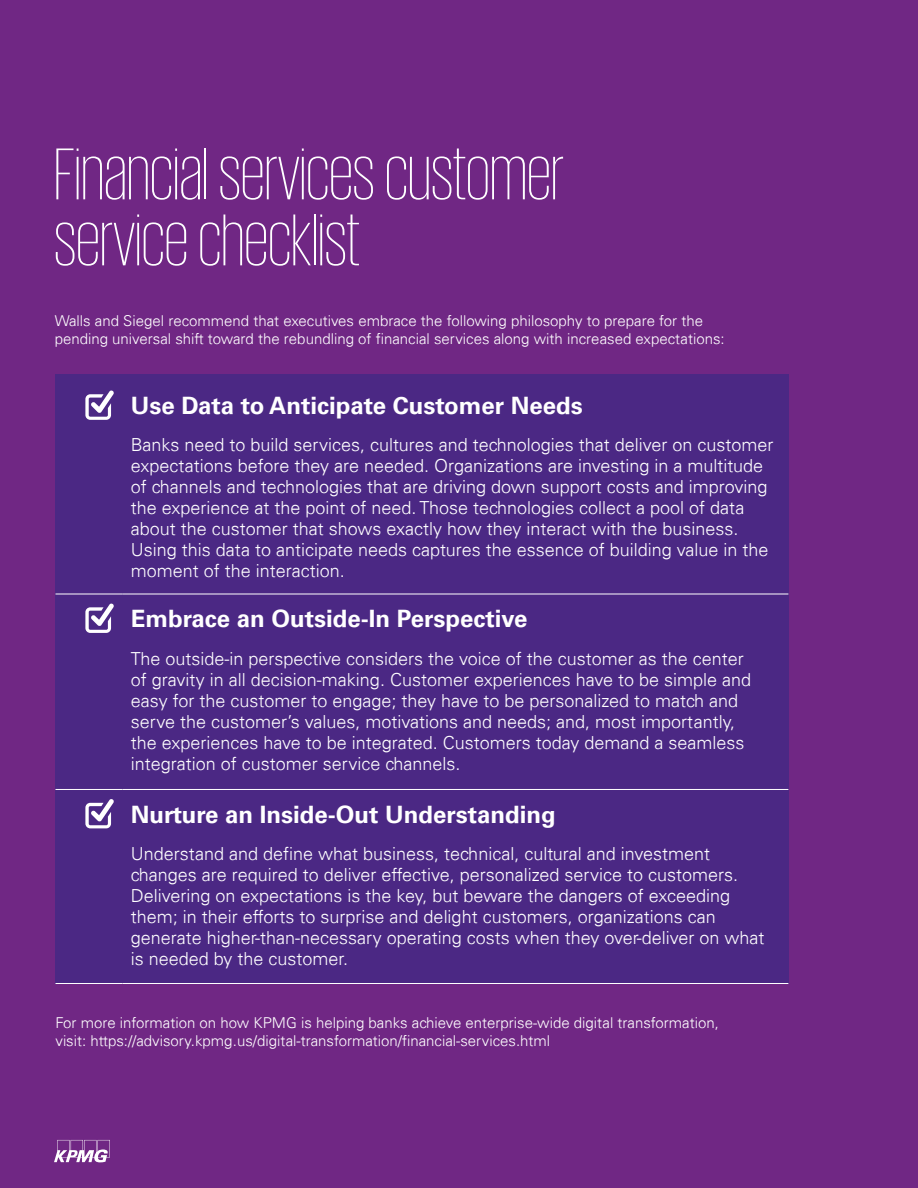
<style>
.page{position:relative;width:918px;height:1188px;background:#702784}
.page>*{position:absolute;margin:0;border:0;box-sizing:border-box;transform-origin:0 0}
.t1{font:200 75px/66px "KPMG";color:#fff}
.t2{font:700 24px "Univers 65";color:#fff}
.t3{font:300 18px/21px "Univers 45";color:#fff}
.t4{font:300 15px/18px "Univers 45";color:#fff}
</style>
<div class="page">
<div style="left:55px;top:375px;width:733px;height:609px;background:#4b2884"></div>
<hr style="left:56px;top:594px;width:66px;height:1px;background:#fff">
<hr style="left:122px;top:594px;width:666px;height:1px;background:#fff">
<hr style="left:56px;top:789px;width:66px;height:1px;background:#fff">
<hr style="left:122px;top:789px;width:666px;height:1px;background:#fff">
<hr style="left:56px;top:983px;width:66px;height:1px;background:#fff">
<hr style="left:122px;top:983px;width:666px;height:1px;background:#fff">
<svg style="left:85px;top:390px;width:29px;height:30px"></svg>
<svg style="left:85px;top:603px;width:29px;height:30px"></svg>
<svg style="left:85px;top:799px;width:29px;height:29px"></svg>
<svg style="left:54px;top:1140px;width:56px;height:22px"></svg>
<h1 class="t1" style="left:54px;top:139px;width:512px">Financial services customer service checklist</h1>
<p class="t4" style="left:55px;top:312px;width:671px">Walls and Siegel recommend that executives embrace the following philosophy to prepare for the pending universal shift toward the rebundling of financial services along with increased expectations:</p>
<h2 class="t2" style="left:131px;top:392px;width:454px">Use Data to Anticipate Customer Needs</h2>
<p class="t3" style="left:131px;top:435px;width:644px">Banks need to build services, cultures and technologies that deliver on customer expectations before they are needed. Organizations are investing in a multitude of channels and technologies that are driving down support costs and improving the experience at the point of need. Those technologies collect a pool of data about the customer that shows exactly how they interact with the business.<br>Using this data to anticipate needs captures the essence of building value in the moment of the interaction.</p>
<h2 class="t2" style="left:131px;top:605px;width:398px">Embrace an Outside-In Perspective</h2>
<p class="t3" style="left:131px;top:648px;width:622px">The outside-in perspective considers the voice of the customer as the center of gravity in all decision-making. Customer experiences have to be simple and easy for the customer to engage; they have to be personalized to match and serve the customer’s values, motivations and needs; and, most importantly, the experiences have to be integrated. Customers today demand a seamless integration of customer service channels.</p>
<h2 class="t2" style="left:131px;top:800px;width:427px">Nurture an Inside-Out Understanding</h2>
<p class="t3" style="left:131px;top:843px;width:635px">Understand and define what business, technical, cultural and investment changes are required to deliver effective, personalized service to customers.<br>Delivering on expectations is the key, but beware the dangers of exceeding them; in their efforts to surprise and delight customers, organizations can generate higher-than-necessary operating costs when they over-deliver on what is needed by the customer.</p>
<p class="t4" style="left:56px;top:1014px;width:665px">For more information on how KPMG is helping banks achieve enterprise-wide digital transformation, visit: https://advisory.kpmg.us/digital-transformation/financial-services.html</p>
</div>
